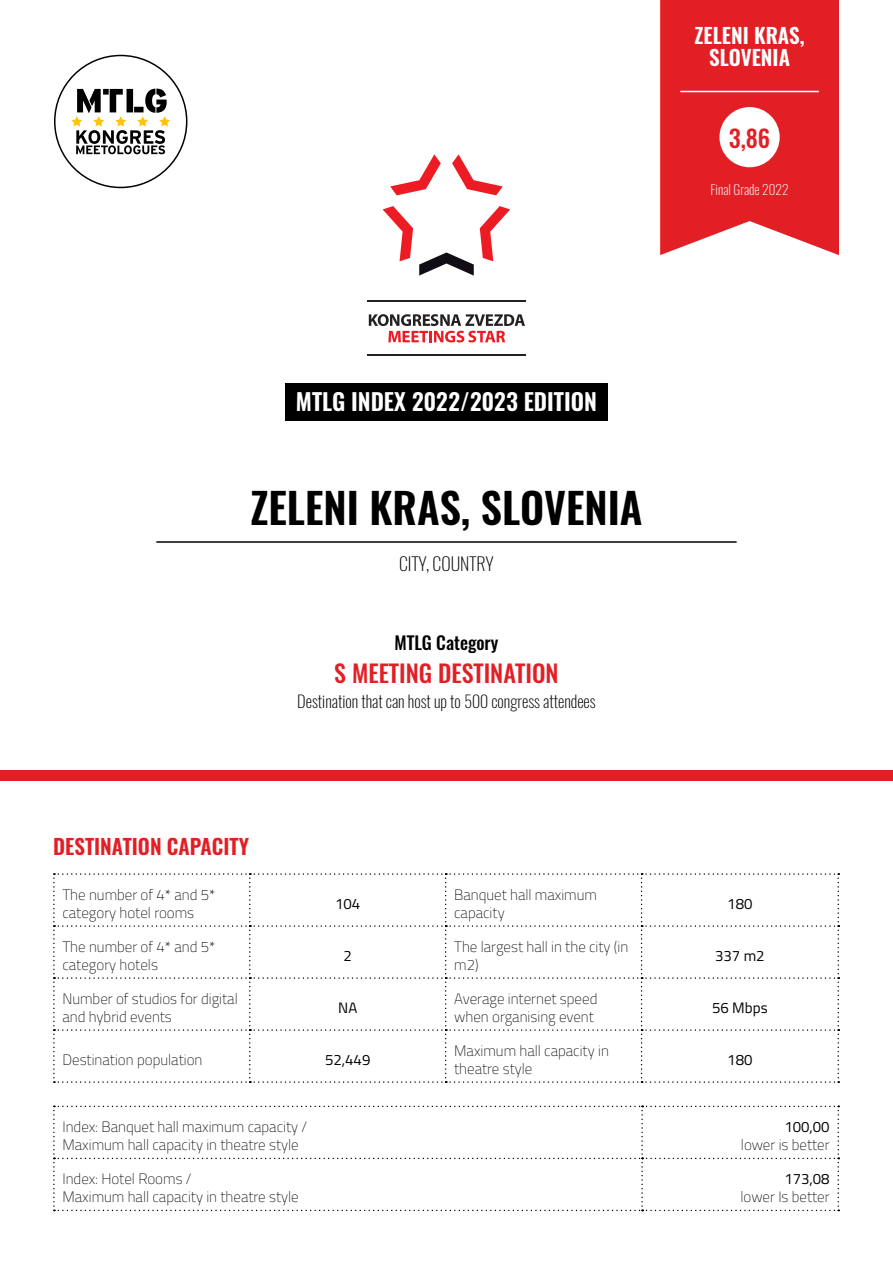
<style>
.page{position:relative;width:893px;height:1263px;background:#fff}
.page>*{position:absolute;margin:0;border:0;box-sizing:border-box;transform-origin:0 0}
.t1{font:600 42px "Oswald";color:#000}
.t2{font:500 24px "Oswald";color:#e31f26}
.t3{font:500 23.85px "Oswald";color:#e31f26}
.t4{font:600 23.25px "Oswald";color:#fff}
.t5{font:600 21px "Oswald";color:#e31f26}
.t6{font:600 21px/22.5px "Oswald";color:#fff;text-align:center}
.t7{font:500 18px "Oswald";color:#000}
.t8{font:200 18px "Oswald";color:#000}
.t9{font:200 16.5px "Oswald";color:#000}
.t10{font:100 15px/18px "Titillium Web";color:#000}
.t11{font:15px "Titillium Web";color:#000}
.t12{font:200 13.5px "Oswald";color:#fff}
</style>
<div class="page">
<div style="left:285px;top:383px;width:323px;height:38px;background:#000"></div>
<div style="left:0;top:770px;width:893px;height:11px;background:#e31f26"></div>
<svg style="left:53px;top:873px;width:786px;height:210px"></svg>
<svg style="left:53px;top:1106px;width:786px;height:105px"></svg>
<hr style="left:367px;top:300px;width:159px;height:2px;background:#241f21">
<svg style="left:419px;top:252px;width:55px;height:24px"></svg>
<svg style="left:480px;top:206px;width:30px;height:55px"></svg>
<svg style="left:452px;top:154px;width:51px;height:41px"></svg>
<svg style="left:390px;top:154px;width:51px;height:41px"></svg>
<svg style="left:383px;top:206px;width:30px;height:55px"></svg>
<svg style="left:369px;top:314px;width:156px;height:28px"></svg>
<hr style="left:367px;top:354px;width:159px;height:2px;background:#241f21">
<svg style="left:71px;top:89px;width:99px;height:65px"></svg>
<hr style="left:156px;top:541px;width:581px;height:2px;background:#000">
<svg style="left:660px;top:0;width:179px;height:255px;background:#e52f35"></svg>
<div style="left:719px;top:107px;width:61px;height:60px;background:#fff;border-radius:50%"></div>
<hr style="left:680px;top:91px;width:139px;height:1px;background:#fff">
<h3 class="t6" style="left:695px;top:25px;width:111px">ZELENI KRAS,<br>SLOVENIA</h3>
<h3 class="t3" style="left:729px;top:128px;width:43px">3,86</h3>
<p class="t12" style="left:710px;top:184px;width:80px">Final Grade 2022</p>
<h3 class="t4" style="left:296px;top:392px;width:302px">MTLG INDEX 2022/2023 EDITION</h3>
<h1 class="t1" style="left:250px;top:491px;width:394px">ZELENI KRAS, SLOVENIA</h1>
<p class="t8" style="left:399px;top:556px;width:96px">CITY, COUNTRY</p>
<p class="t7" style="left:394px;top:635px;width:105px">MTLG Category</p>
<h2 class="t2" style="left:334px;top:664px;width:226px">S MEETING DESTINATION</h2>
<p class="t9" style="left:297px;top:694px;width:300px">Destination that can host up to 500 congress attendees</p>
<h3 class="t5" style="left:53px;top:838px;width:197px">DESTINATION CAPACITY</h3>
<p class="t10" style="left:62px;top:885px;width:155px">The number of 4* and 5* category hotel rooms</p>
<p class="t11" style="left:335px;top:897px;width:27px">104</p>
<p class="t10" style="left:454px;top:885px;width:144px">Banquet hall maximum capacity</p>
<p class="t11" style="left:727px;top:897px;width:27px">180</p>
<p class="t10" style="left:62px;top:937px;width:155px">The number of 4* and 5* category hotels</p>
<p class="t11" style="left:344px;top:949px;width:10px">2</p>
<p class="t10" style="left:454px;top:937px;width:176px">The largest hall in the city (in m2)</p>
<p class="t11" style="left:715px;top:949px;width:51px">337 m2</p>
<p class="t10" style="left:62px;top:989px;width:177px">Number of studios for digital and hybrid events</p>
<p class="t11" style="left:338px;top:1001px;width:21px">NA</p>
<p class="t10" style="left:454px;top:989px;width:145px">Average internet speed when organising event</p>
<p class="t11" style="left:712px;top:1001px;width:57px">56 Mbps</p>
<p class="t10" style="left:62px;top:1050px;width:142px">Destination population</p>
<p class="t11" style="left:325px;top:1053px;width:47px">52,449</p>
<p class="t10" style="left:454px;top:1041px;width:156px">Maximum hall capacity in theatre style</p>
<p class="t11" style="left:727px;top:1053px;width:27px">180</p>
<p class="t10" style="left:62px;top:1118px;width:246px">Index: Banquet hall maximum capacity /<br>Maximum hall capacity in theatre style</p>
<p class="t11" style="left:784px;top:1121px;width:47px">100,00</p>
<p class="t10" style="left:741px;top:1136px;width:90px">lower is better</p>
<p class="t10" style="left:62px;top:1170px;width:238px">Index: Hotel Rooms /<br>Maximum hall capacity in theatre style</p>
<p class="t11" style="left:784px;top:1173px;width:47px">173,08</p>
<p class="t10" style="left:740px;top:1188px;width:91px">lower Is better</p>
</div>
